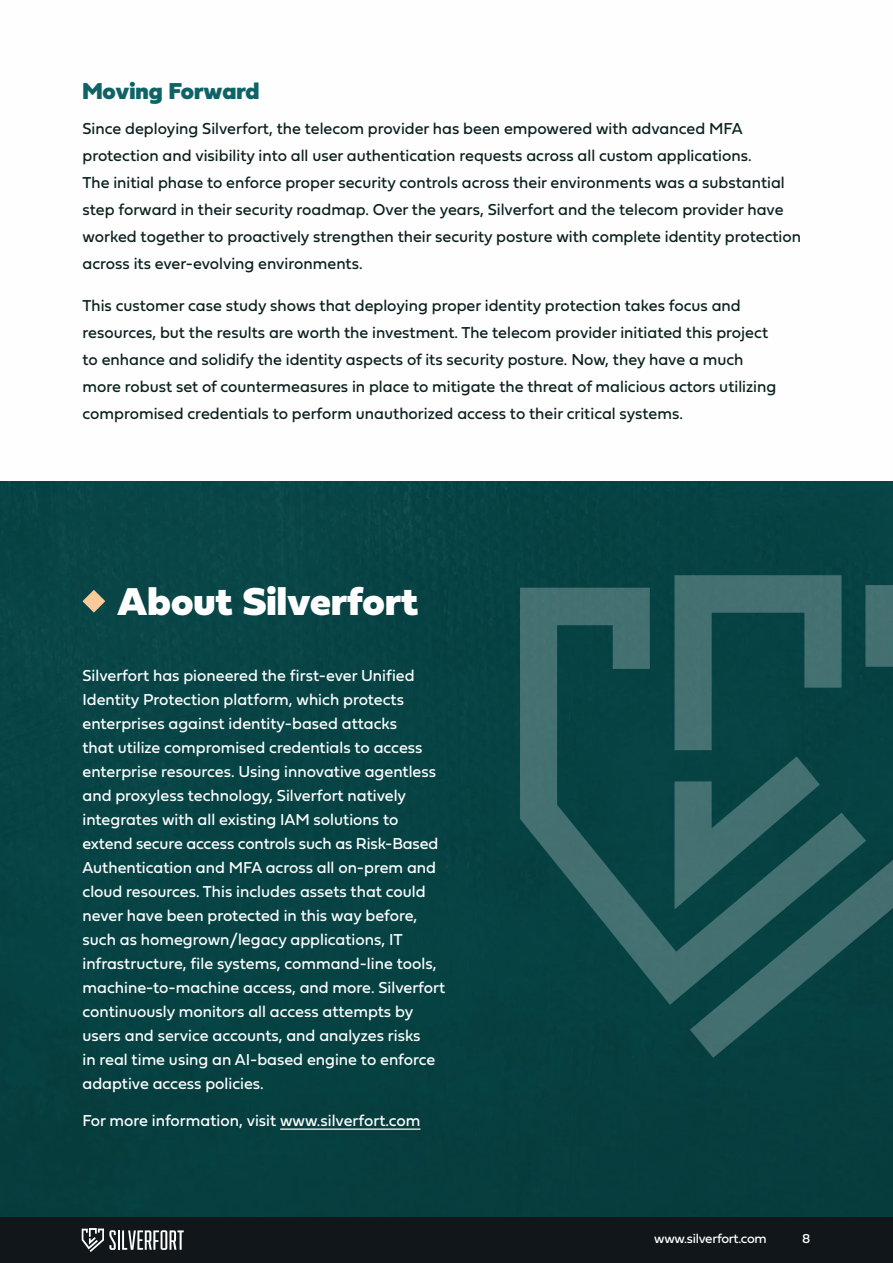
<style>
.page{position:relative;width:893px;height:1263px;background:#fff}
.page>*{position:absolute;margin:0;border:0;box-sizing:border-box;transform-origin:0 0}
.t1{font:40.5px "Fieldwork Geo Black";color:#fff}
.t2{font:24px "Fieldwork Geo Black";color:#0f6367}
.t3{font:16.5px/27px "Fieldwork Geo Regular";color:#0b201f}
.t4{font:16.5px/24px "Fieldwork Geo Regular";color:#fff}
.t5{font:13.5px "Fieldwork Geo Regular";letter-spacing:-.02em;color:#fff}
</style>
<div class="page">
<div style="left:0;top:1217px;width:893px;height:46px;background:#11161a"></div>
<hr style="left:118px;top:1230px;width:2px;height:20px;background:#fff">
<svg style="left:122px;top:1230px;width:62px;height:20px"></svg>
<svg style="left:82px;top:1228px;width:34px;height:24px"></svg>
<div style="left:0;top:481px;width:893px;height:736px;background:#074243"></div>
<hr style="left:280px;top:1128px;width:140px;height:2px;background:#fff">
<svg style="left:83px;top:590px;width:22px;height:23px"></svg>
<svg style="left:520px;top:588px;width:170px;height:417px;fill:#074344"></svg>
<svg style="left:690px;top:585px;width:203px;height:473px;fill:#074243"></svg>
<svg style="left:674px;top:756px;width:146px;height:153px"></svg>
<svg style="left:674px;top:575px;width:167px;height:175px"></svg>
<h2 class="t2" style="left:82px;top:69px;width:178px">Moving Forward</h2>
<p class="t3" style="left:82px;top:114px;width:720px">Since deploying Silverfort, the telecom provider has been empowered with advanced MFA protection and visibility into all user authentication requests across all custom applications.<br>The initial phase to enforce proper security controls across their environments was a substantial step forward in their security roadmap. Over the years, Silverfort and the telecom provider have worked together to proactively strengthen their security posture with complete identity protection across its ever-evolving environments.</p>
<p class="t3" style="left:82px;top:291px;width:695px">This customer case study shows that deploying proper identity protection takes focus and resources, but the results are worth the investment. The telecom provider initiated this project to enhance and solidify the identity aspects of its security posture. Now, they have a much more robust set of countermeasures in place to mitigate the threat of malicious actors utilizing compromised credentials to perform unauthorized access to their critical systems.</p>
<h1 class="t1" style="left:117px;top:565px;width:302px">About Silverfort</h1>
<p class="t4" style="left:82px;top:662px;width:364px">Silverfort has pioneered the first-ever Unified Identity Protection platform, which protects enterprises against identity-based attacks<br>that utilize compromised credentials to access enterprise resources. Using innovative agentless and proxyless technology, Silverfort natively integrates with all existing IAM solutions to extend secure access controls such as Risk-Based Authentication and MFA across all on-prem and cloud resources. This includes assets that could never have been protected in this way before, such as homegrown/legacy applications, IT infrastructure, file systems, command-line tools, machine-to-machine access, and more. Silverfort continuously monitors all access attempts by users and service accounts, and analyzes risks<br>in real time using an AI-based engine to enforce adaptive access policies.</p>
<p class="t4" style="left:82px;top:1108px;width:339px">For more information, visit www.silverfort.com</p>
<p class="t5" style="left:654px;top:1228px;width:114px">www.silverfort.com</p>
<p class="t5" style="left:802px;top:1228px;width:10px">8</p>
</div>
